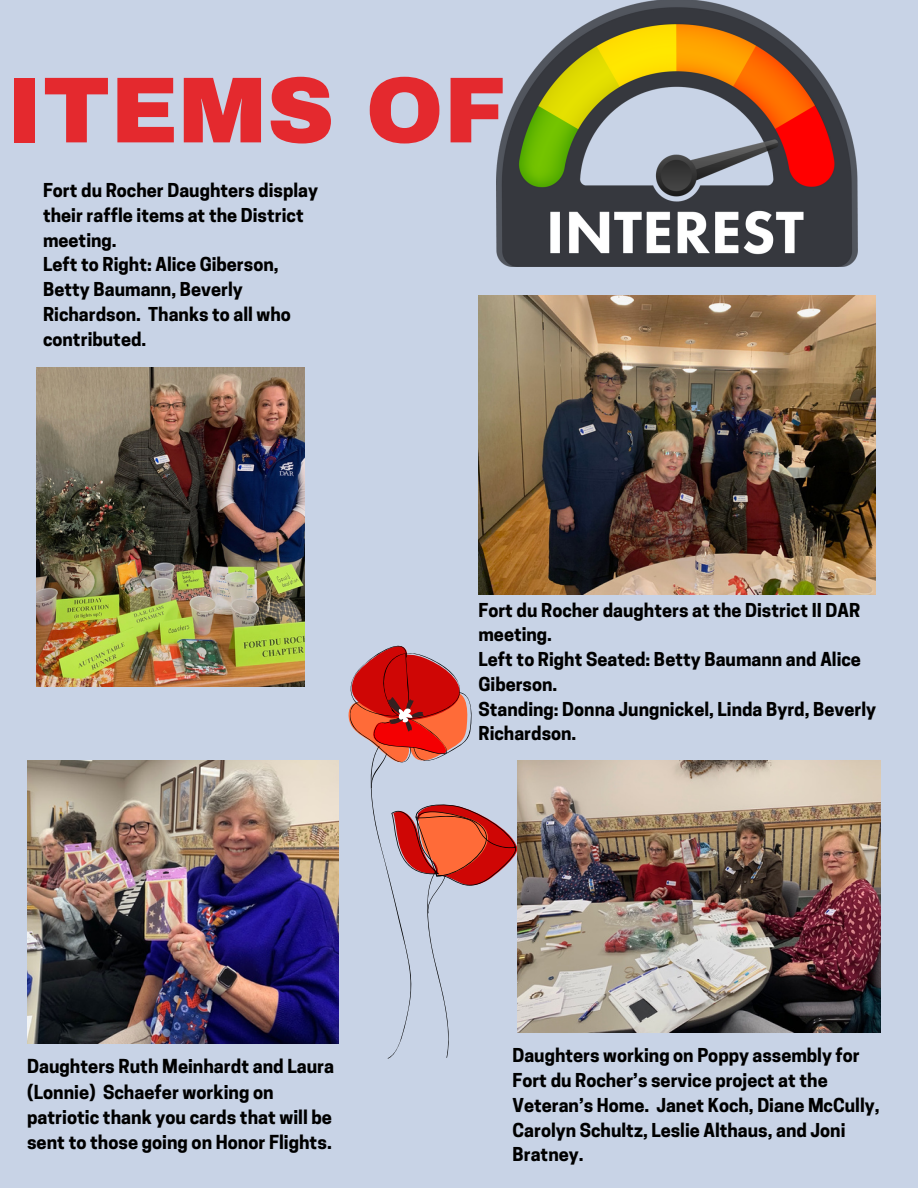
<style>
.page{position:relative;width:918px;height:1188px;background:#c8d3e6}
.page>*{position:absolute;margin:0;border:0;box-sizing:border-box;transform-origin:0 0}
.t1{font:900 93.75px "Archivo";color:#e4292e}
.t2{font:700 18.15px/25.3px "Cooper Hewitt";color:#000}
.t3{font:700 18px/24.8px "Cooper Hewitt";color:#000}
</style>
<div class="page">
<img style="left:478px;top:296px;width:398px;height:298px">
<img style="left:36px;top:367px;width:269px;height:319px">
<img style="left:497px;top:0;width:361px;height:267px">
<img style="left:27px;top:761px;width:312px;height:282px">
<img style="left:517px;top:760px;width:363px;height:272px">
<svg style="left:348px;top:646px;width:169px;height:413px"></svg>
<p class="t1" style="left:6px;top:60px;width:501px">ITEMS OF</p>
<p class="t3" style="left:43px;top:180px;width:276px">Fort du Rocher Daughters display their raffle items at the District meeting.</p>
<p class="t3" style="left:43px;top:254px;width:249px">Left to Right: Alice Giberson,<br>Betty Baumann, Beverly<br>Richardson. Thanks to all who contributed.</p>
<p class="t3" style="left:478px;top:600px;width:383px">Fort du Rocher daughters at the District II DAR meeting.</p>
<p class="t3" style="left:478px;top:649px;width:384px">Left to Right Seated: Betty Baumann and Alice<br>Giberson.</p>
<p class="t3" style="left:478px;top:699px;width:399px">Standing: Donna Jungnickel, Linda Byrd, Beverly<br>Richardson.</p>
<p class="t2" style="left:27px;top:1056px;width:309px">Daughters Ruth Meinhardt and Laura (Lonnie) Schaefer working on patriotic thank you cards that will be sent to those going on Honor Flights.</p>
<p class="t3" style="left:512px;top:1046px;width:369px">Daughters working on Poppy assembly for Fort du Rocher’s service project at the Veteran’s Home. Janet Koch, Diane McCully, Carolyn Schultz, Leslie Althaus, and Joni Bratney.</p>
</div>
